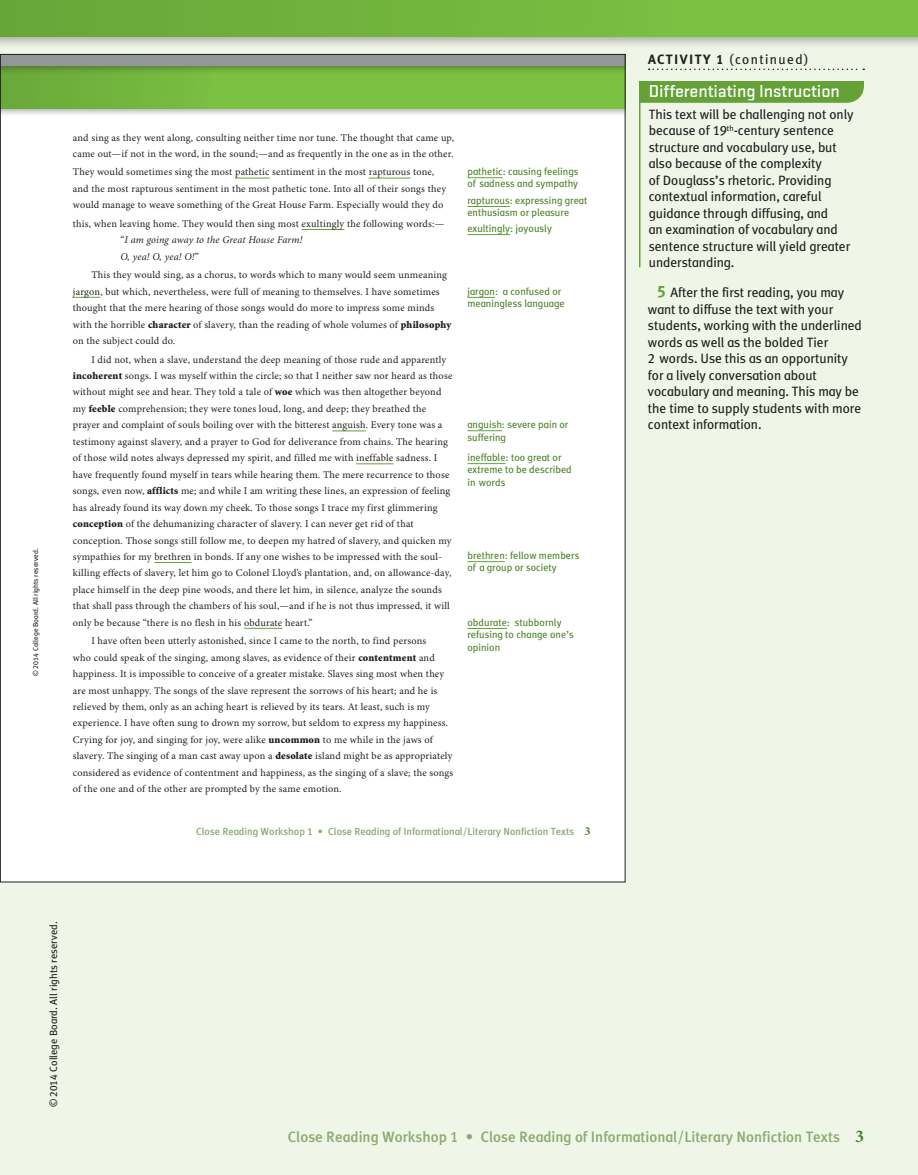
<style>
.page{position:relative;width:918px;height:1175px;background:#fff}
.page>*{position:absolute;margin:0;border:0;box-sizing:border-box;transform-origin:0 0}
.t1{font:500 18px "Stratum 2";letter-spacing:-.005em;color:#fff}
.t2{font:500 15px "OPT Meta Plus";color:#8aab6f}
.t3{font:13.5px/16.5px "OPT Meta Plus";letter-spacing:-.005em;color:#231f20}
.t4{font:13.5px "OPT Meta Plus";letter-spacing:.1em;color:#231f20}
.t5{font:10.5px "OPT Meta Plus";color:#231f20}
.t6{font:10.2px/16.5px "Minion Pro";letter-spacing:.015em;color:#231f20}
.t7{font:10.2px/12.3px "OPT Meta Plus";color:#4c832a}
.t8{font:500 10.2px "OPT Meta Plus";color:#8aab6f}
.t9{font:7.2px "OPT Meta Plus";color:#231f20}
.s1{font-style:italic}
.s2{font-family:"Minion Std";font-weight:900}
.s3{font-family:"Minion Pro";font-weight:700;font-size:12.3px;color:#4c832a}
.s4{font-weight:700}
.s5{font-weight:700;font-size:16.5px;color:#64a237}
.s6{font-family:"Minion Pro";font-weight:700;font-size:18px;color:#4c832a}
</style>
<div class="page">
<div style="left:0;top:0;width:918px;height:1174px;background:#eff6e8"></div>
<div style="left:0;top:0;width:918px;height:49px;background:#231f20;opacity:.4"></div>
<div style="left:0;top:0;width:918px;height:36px;background:linear-gradient(to right,#68a639,#7ec644)"></div>
<div style="left:0;top:54px;width:625px;height:828px;background:#fff"></div>
<div style="left:0;top:54px;width:625px;height:64px;background:#231f20;opacity:.4"></div>
<div style="left:0;top:54px;width:625px;height:54px;background:linear-gradient(to right,#70b23d,#7fc744)"></div>
<div style="left:0;top:54px;width:625px;height:21px;background:#231f20;opacity:.4"></div>
<div style="left:0;top:54px;width:625px;height:12px;background:#949698"></div>
<hr style="left:235px;top:178px;width:35px;height:1px;background:#64a237">
<hr style="left:369px;top:178px;width:42px;height:1px;background:#64a237">
<hr style="left:302px;top:229px;width:42px;height:1px;background:#64a237">
<svg style="left:73px;top:297px;width:27px;height:1px"></svg>
<hr style="left:332px;top:430px;width:34px;height:1px;background:#64a237">
<hr style="left:356px;top:463px;width:38px;height:1px;background:#64a237">
<hr style="left:154px;top:562px;width:37px;height:1px;background:#64a237">
<hr style="left:244px;top:628px;width:38px;height:1px;background:#64a237">
<hr style="left:467px;top:177px;width:36px;height:1px;background:#64a237">
<hr style="left:467px;top:206px;width:43px;height:1px;background:#64a237">
<hr style="left:467px;top:234px;width:43px;height:1px;background:#64a237">
<svg style="left:467px;top:297px;width:28px;height:1px"></svg>
<hr style="left:467px;top:430px;width:35px;height:1px;background:#64a237">
<hr style="left:467px;top:463px;width:39px;height:1px;background:#64a237">
<hr style="left:467px;top:561px;width:38px;height:1px;background:#64a237">
<hr style="left:467px;top:628px;width:40px;height:1px;background:#64a237">
<svg style="left:649px;top:69px;width:215px;height:1px"></svg>
<div style="left:639px;top:81px;width:225px;height:22px;background:#64a237"></div>
<hr style="left:639px;top:103px;width:1px;height:164px;background:#64a237">
<p class="t9" style="left:31px;top:676px;width:129px;rotate:-90deg">© 2014 College Board. All rights reserved.</p>
<p class="t6" style="left:73px;top:129px;width:383px">and sing as they went along, consulting neither time nor tune. The thought that came up, came out—if not in the word, in the sound;—and as frequently in the one as in the other.</p>
<p class="t6" style="left:73px;top:164px;width:375px">They would sometimes sing the most pathetic sentiment in the most rapturous tone, and the most rapturous sentiment in the most pathetic tone. Into all of their songs they would manage to weave something of the Great House Farm. Especially would they do</p>
<p class="t6" style="left:120px;top:216px;width:325px;text-indent:-47px">this, when leaving home. They would then sing most exultingly the following words:— “<span class="s1">I am going away to the Great House Farm!<br>O, yea! O, yea! O!</span>”</p>
<p class="t6" style="left:73px;top:267px;width:380px;text-indent:18px">This they would sing, as a chorus, to words which to many would seem unmeaning jargon, but which, nevertheless, were full of meaning to themselves. I have sometimes thought that the mere hearing of those songs would do more to impress some minds with the horrible <span class="s2">character</span> of slavery, than the reading of whole volumes of <span class="s2">philosophy </span>on the subject could do.</p>
<p class="t6" style="left:73px;top:351px;width:381px;text-indent:18px">I did not, when a slave, understand the deep meaning of those rude and apparently <span class="s2">incoherent</span> songs. I was myself within the circle; so that I neither saw nor heard as those without might see and hear. They told a tale of <span class="s2">woe</span> which was then altogether beyond my <span class="s2">feeble</span> comprehension; they were tones loud, long, and deep; they breathed the prayer and complaint of souls boiling over with the bitterest anguish. Every tone was a testimony against slavery, and a prayer to God for deliverance from chains. The hearing of those wild notes always depressed my spirit, and filled me with ineffable sadness. I have frequently found myself in tears while hearing them. The mere recurrence to those songs, even now, <span class="s2">afflicts</span> me; and while I am writing these lines, an expression of feeling has already found its way down my cheek. To those songs I trace my first glimmering <span class="s2">conception</span> of the dehumanizing character of slavery. I can never get rid of that conception. Those songs still follow me, to deepen my hatred of slavery, and quicken my sympathies for my brethren in bonds. If any one wishes to be impressed with the soul&shy;killing effects of slavery, let him go to Colonel Lloyd’s plantation, and, on allowance-day, place himself in the deep pine woods, and there let him, in silence, analyze the sounds that shall pass through the chambers of his soul,—and if he is not thus impressed, it will only be because “there is no flesh in his obdurate heart.”</p>
<p class="t6" style="left:73px;top:633px;width:382px;text-indent:18px">I have often been utterly astonished, since I came to the north, to find persons<br>who could speak of the singing, among slaves, as evidence of their <span class="s2">contentment</span> and happiness. It is impossible to conceive of a greater mistake. Slaves sing most when they are most unhappy. The songs of the slave represent the sorrows of his heart; and he is relieved by them, only as an aching heart is relieved by its tears. At least, such is my experience. I have often sung to drown my sorrow, but seldom to express my happiness.<br>Crying for joy, and singing for joy, were alike <span class="s2">uncommon</span> to me while in the jaws of slavery. The singing of a man cast away upon a <span class="s2">desolate</span> island might be as appropriately considered as evidence of contentment and happiness, as the singing of a slave; the songs of the one and of the other are prompted by the same emotion.</p>
<p class="t7" style="left:467px;top:165px;width:113px">pathetic: causing feelings of sadness and sympathy</p>
<p class="t7" style="left:467px;top:194px;width:122px">rapturous: expressing great enthusiasm or pleasure</p>
<p class="t7" style="left:467px;top:222px;width:86px">exultingly: joyously</p>
<p class="t7" style="left:467px;top:285px;width:99px">jargon: a confused or meaningless language</p>
<p class="t7" style="left:467px;top:418px;width:103px">anguish: severe pain or suffering</p>
<p class="t7" style="left:467px;top:451px;width:106px">ineffable: too great or extreme to be described in words</p>
<p class="t7" style="left:467px;top:549px;width:113px">brethren: fellow members of a group or society</p>
<p class="t7" style="left:467px;top:616px;width:108px">obdurate: stubbornly refusing to change one’s opinion</p>
<p class="t8" style="left:196px;top:825px;width:396px">Close Reading Workshop 1 • Close Reading of Informational/Literary Nonfiction Texts <span class="s3">3</span></p>
<h3 class="t4" style="left:648px;top:52px;width:162px"><span class="s4">Activity 1</span> (continued)</h3>
<h1 class="t1" style="left:649px;top:79px;width:193px">Differentiating I nstruction</h1>
<p class="t3" style="left:649px;top:106px;width:206px">This text will be challenging not only because of 19<sup>th</sup>-century sentence structure and vocabulary use, but also because of the complexity<br>of Douglass’s rhetoric. Providing contextual information, careful guidance through diffusing, and<br>an examination of vocabulary and sentence structure will yield greater understanding.</p>
<p class="t3" style="left:648px;top:284px;width:216px;text-indent:9px"><span class="s5">5</span> After the first reading, you may want to diffuse the text with your students, working with the underlined words as well as the bolded Tier<br>2 words. Use this as an opportunity for a lively conversation about vocabulary and meaning. This may be the time to supply students with more context information.</p>
<p class="t5" style="left:48px;top:1107px;width:187px;rotate:-90deg">© 2014 College Board. All rights reserved.</p>
<h2 class="t2" style="left:288px;top:1128px;width:578px">Close Reading Workshop 1 • Close Reading of Informational/Literary Nonfiction Texts <span class="s6">3</span></h2>
</div>
